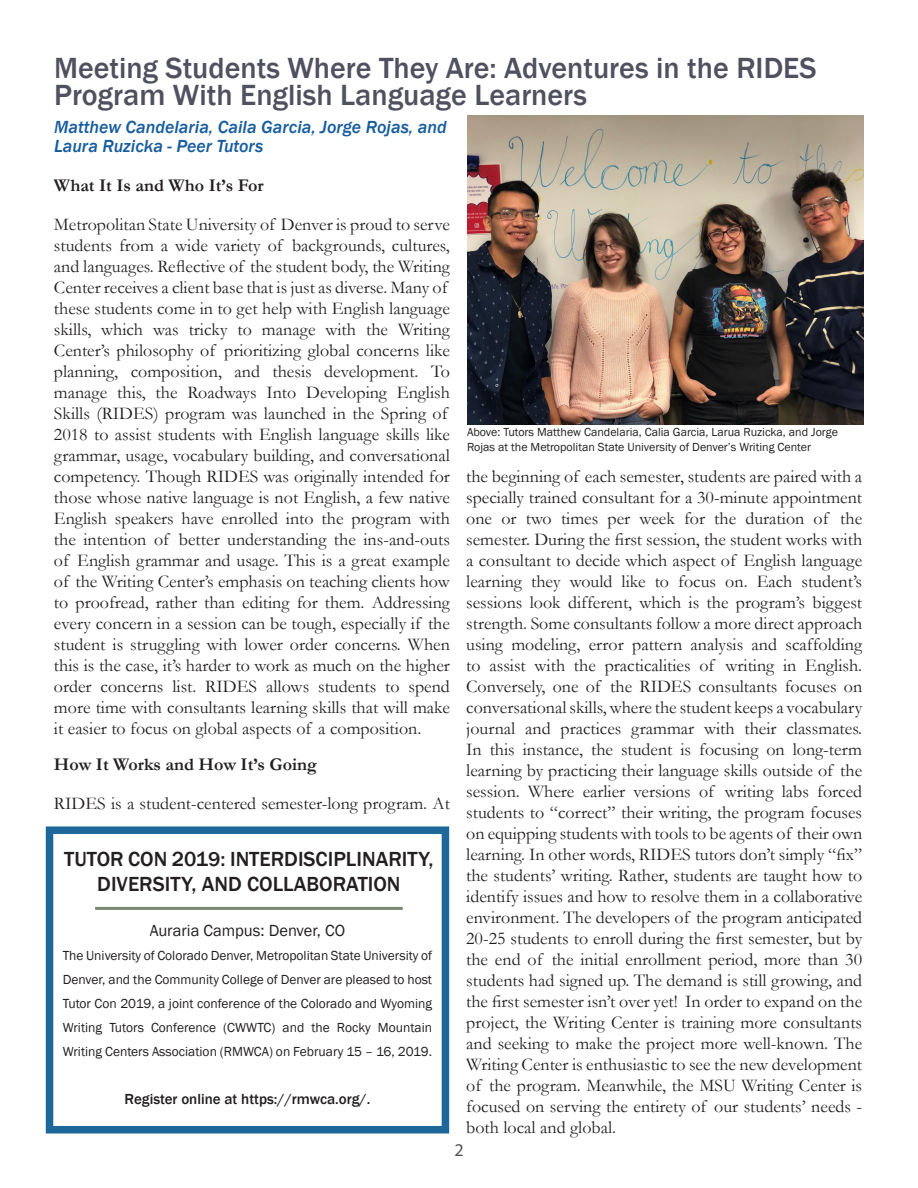
<style>
.page{position:relative;width:918px;height:1188px;background:#fff}
.page>*{position:absolute;margin:0;border:0;box-sizing:border-box;transform-origin:0 0}
.t1{font:500 30px/27px "Franklin Gothic";color:#505160}
.t2{font:500 21px/25.2px "Franklin Gothic";color:#231f20;text-align:center}
.t3{font:18px/21px "Garamond";color:#231f20;text-align:justify}
.t4{font:italic 500 18px "Franklin Gothic";color:#175d9e}
.t5{font:700 18px "Garamond";color:#231f20}
.t6{font:18px "Myriad Pro";color:#505160}
.t7{font:16.5px "Franklin Gothic";color:#231f20}
.t8{font:500 15px "Franklin Gothic";color:#231f20}
.t9{font:13.5px/24px "Franklin Gothic";color:#231f20;text-align:justify}
.t10{font:12px/14.4px "Franklin Gothic";color:#231f20}
</style>
<div class="page">
<img style="left:467px;top:116px;width:396px;height:308px">
<div style="left:46px;top:826px;width:403px;height:307px;border:8px solid #1d679b"></div>
<hr style="left:95px;top:907px;width:308px;height:3px;background:#7a8972">
<p class="t1" style="left:54px;top:54px;width:764px">Meeting Students Where They Are: Adventures in the RIDES<br>Program With English Language Learners</p>
<p class="t4" style="left:54px;top:116px;width:394px">Matthew Candelaria, Caila Garcia, Jorge Rojas, and</p>
<p class="t4" style="left:54px;top:135px;width:211px">Laura Ruzicka - Peer Tutors</p>
<p class="t5" style="left:54px;top:173px;width:211px">What It Is and Who It’s For</p>
<p class="t3" style="left:54px;top:214px;width:397px;text-align:left">Metropolitan State University of Denver is proud to serve students from a wide variety of backgrounds, cultures, and languages. Reflective of the student body, the Writing Center receives a client base that is just as diverse. Many of these students come in to get help with English language skills, which was tricky to manage with the Writing Center’s philosophy of prioritizing global concerns like planning, composition, and thesis development. To manage this, the Roadways Into Developing English Skills (RIDES) program was launched in the Spring of 2018 to assist students with English language skills like grammar, usage, vocabulary building, and conversational competency. Though RIDES was originally intended for those whose native language is not English, a few native English speakers have enrolled into the program with the intention of better understanding the ins-and-outs of English grammar and usage. This is a great example of the Writing Center’s emphasis on teaching clients how to proofread, rather than editing for them. Addressing every concern in a session can be tough, especially if the student is struggling with lower order concerns. When this is the case, it’s harder to work as much on the higher order concerns list. RIDES allows students to spend more time with consultants learning skills that will make it easier to focus on global aspects of a composition.</p>
<p class="t5" style="left:54px;top:752px;width:264px">How It Works and How It’s Going</p>
<p class="t3" style="left:54px;top:793px;width:397px">RIDES is a student-centered semester-long program. At</p>
<p class="t2" style="left:64px;top:846px;width:371px">TUTOR CON 2019: INTERDISCIPLINARITY,<br>DIVERSITY, AND COLLABORATION</p>
<p class="t7" style="left:150px;top:921px;width:197px">Auraria Campus: Denver, CO</p>
<p class="t9" style="left:63px;top:944px;width:371px">The University of Colorado Denver, Metropolitan State University of Denver, and the Community College of Denver are pleased to host Tutor Con 2019, a joint conference of the Colorado and Wyoming Writing Tutors Conference (CWWTC) and the Rocky Mountain Writing Centers Association (RMWCA) on February 15 – 16, 2019.</p>
<p class="t8" style="left:125px;top:1090px;width:247px">Register online at https://rmwca.org/.</p>
<p class="t10" style="left:467px;top:426px;width:372px">Above: Tutors Matthew Candelaria, Calia Garcia, Larua Ruzicka, and Jorge<br>Rojas at the Metropolitan State University of Denver’s Writing Center</p>
<p class="t3" style="left:466px;top:465px;width:397px">the beginning of each semester, students are paired with a specially trained consultant for a 30-minute appointment one or two times per week for the duration of the semester. During the first session, the student works with a consultant to decide which aspect of English language learning they would like to focus on. Each student’s sessions look different, which is the program’s biggest strength. Some consultants follow a more direct approach using modeling, error pattern analysis and scaffolding to assist with the practicalities of writing in English.<br>Conversely, one of the RIDES consultants focuses on conversational skills, where the student keeps a vocabulary journal and practices grammar with their classmates.<br>In this instance, the student is focusing on long-term learning by practicing their language skills outside of the session. Where earlier versions of writing labs forced students to “correct” their writing, the program focuses on equipping students with tools to be agents of their own learning. In other words, RIDES tutors don’t simply “fix” the students’ writing. Rather, students are taught how to identify issues and how to resolve them in a collaborative environment. The developers of the program anticipated 20-25 students to enroll during the first semester, but by the end of the initial enrollment period, more than 30 students had signed up. The demand is still growing, and the first semester isn’t over yet! In order to expand on the project, the Writing Center is training more consultants and seeking to make the project more well-known. The Writing Center is enthusiastic to see the new development of the program. Meanwhile, the MSU Writing Center is focused on serving the entirety of our students’ needs - both local and global.</p>
<p class="t6" style="left:454px;top:1139px;width:11px">2</p>
</div>
